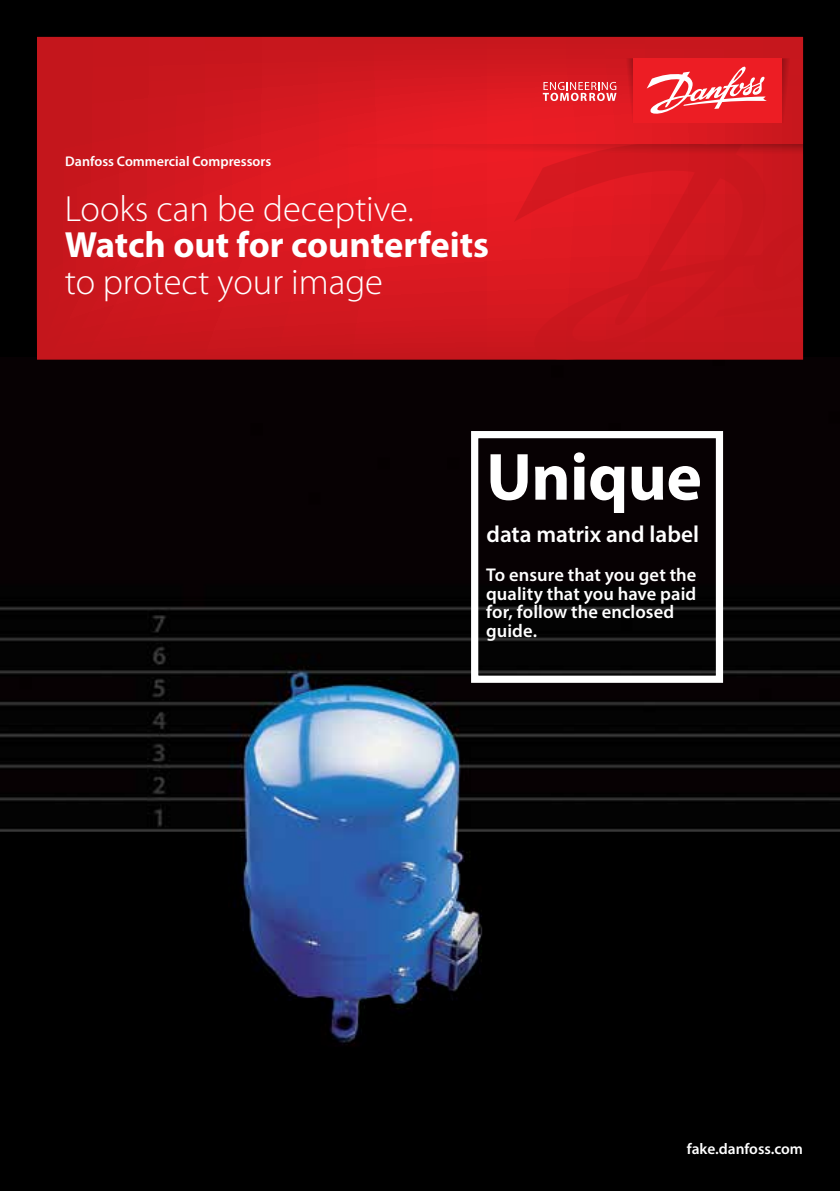
<style>
.page{position:relative;width:840px;height:1191px;background:#fff}
.page>*{position:absolute;margin:0;border:0;box-sizing:border-box;transform-origin:0 0}
.t1{font:700 67.4px "Myriad Pro";letter-spacing:-.01em;color:#fff}
.t2{font:300 36.6px "Myriad Pro";color:#fff}
.t3{font:700 36.6px "Myriad Pro";color:#fff}
.t4{font:600 23.2px "Myriad Pro";color:#fff}
.t5{font:600 18.4px/18.4px "Myriad Pro";letter-spacing:.005em;color:#fff}
.t6{font:600 15.4px "Myriad Pro";color:#fff}
.t7{font:600 14px "Myriad Pro";color:#fff}
</style>
<div class="page">
<div style="left:0;top:0;width:839px;height:357px;background:#000"></div>
<img style="left:0;top:357px;width:839px;height:834px">
<svg style="left:37px;top:37px;width:765px;height:323px;background:#d2181f"></svg>
<svg style="left:513px;top:156px;width:289px;height:204px;background:#d0171e"></svg>
<svg style="left:781px;top:58px;width:11px;height:65px"></svg>
<svg style="left:336px;top:144px;width:466px;height:12px;background:#d3181f"></svg>
<div style="left:633px;top:58px;width:148px;height:65px;background:#ed1d24"></div>
<svg style="left:542px;top:58px;width:91px;height:65px;background:#dd2d34"></svg>
<svg style="left:646px;top:66px;width:120px;height:48px"></svg>
<div style="left:471px;top:431px;width:251px;height:252px;border:7px solid #fff"></div>
<p class="t7" style="left:65px;top:152px;width:207px">Danfoss Commercial Compressors</p>
<h2 class="t2" style="left:65px;top:188px;width:350px">Looks can be deceptive.</h2>
<h2 class="t3" style="left:65px;top:221px;width:425px">Watch out for counterfeits</h2>
<h2 class="t2" style="left:65px;top:261px;width:319px">to protect your image</h2>
<h1 class="t1" style="left:486px;top:433px;width:217px">Unique</h1>
<p class="t4" style="left:486px;top:519px;width:214px">data matrix and label</p>
<p class="t5" style="left:486px;top:565px;width:212px">To ensure that you get the quality that you have paid for, follow the enclosed guide.</p>
<p class="t6" style="left:686px;top:1139px;width:118px">fake.danfoss.com</p>
</div>
